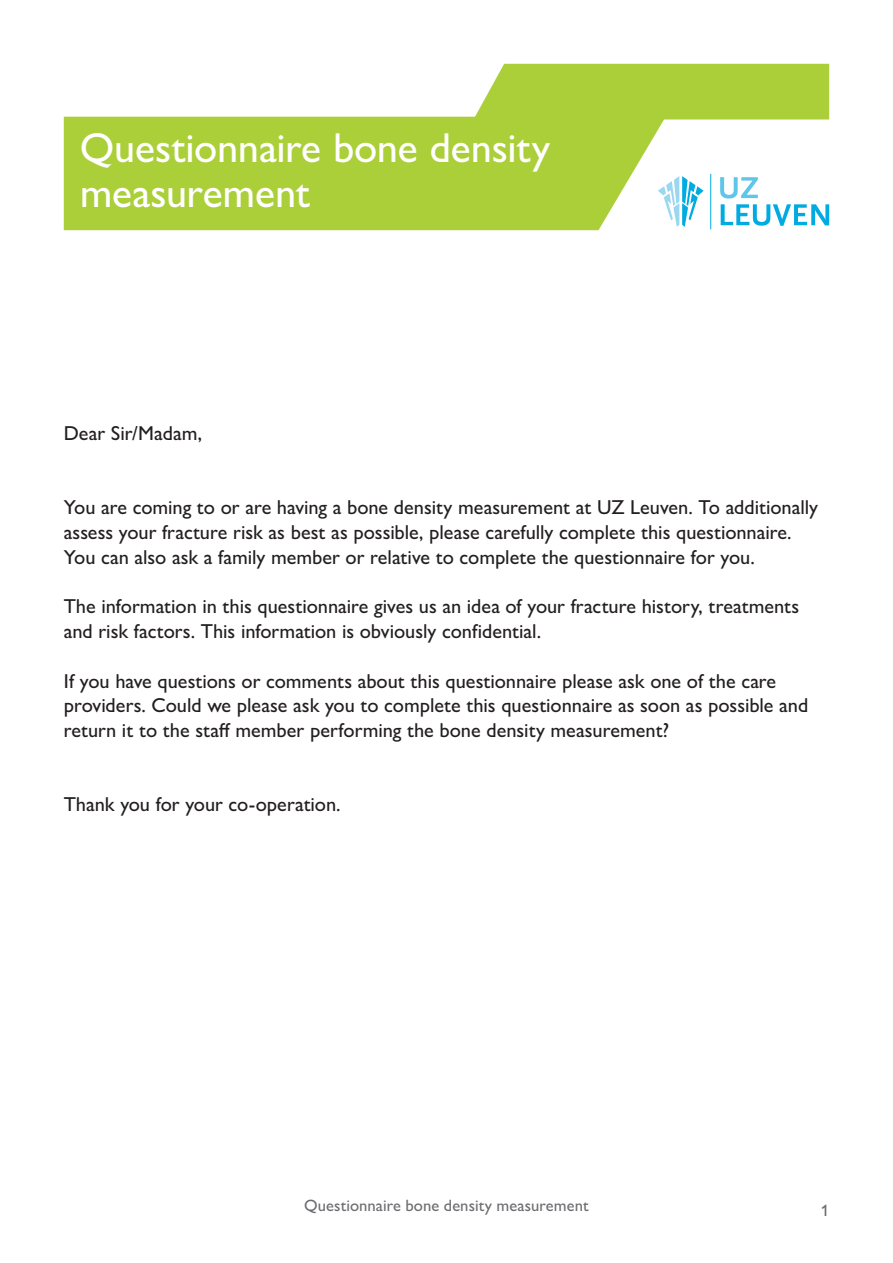
<style>
.page{position:relative;width:893px;height:1263px;background:#fff}
.page>*{position:absolute;margin:0;border:0;box-sizing:border-box;transform-origin:0 0}
.t1{font:500 42px/45px "Gill Sans Nova";letter-spacing:-.005em;color:#fff}
.t2{font:500 20.25px/24.8px "Gill Sans Nova";color:#231f20}
.t3{font:500 16.5px "Gill Sans Nova";letter-spacing:.005em;color:#6c6d70}
</style>
<div class="page">
<div style="left:64px;top:117px;width:602px;height:113px;background:#abcf38"></div>
<div style="left:473px;top:64px;width:356px;height:55px;background:#abcf38"></div>
<hr style="left:710px;top:174px;width:1px;height:55px;background:#00abe1">
<svg style="left:720px;top:177px;width:38px;height:21px"></svg>
<svg style="left:721px;top:204px;width:108px;height:22px"></svg>
<svg style="left:658px;top:176px;width:46px;height:51px"></svg>
<h1 class="t1" style="left:80px;top:125px;width:472px">Questionnaire bone density measurement</h1>
<p class="t2" style="left:64px;top:420px;width:140px">Dear Sir/Madam,</p>
<p class="t2" style="left:64px;top:495px;width:756px">You are coming to or are having a bone density measurement at UZ Leuven. To additionally assess your fracture risk as best as possible, please carefully complete this questionnaire.<br>You can also ask a family member or relative to complete the questionnaire for you.</p>
<p class="t2" style="left:64px;top:594px;width:737px">The information in this questionnaire gives us an idea of your fracture history, treatments and risk factors. This information is obviously confidential.</p>
<p class="t2" style="left:64px;top:668px;width:746px">If you have questions or comments about this questionnaire please ask one of the care providers. Could we please ask you to complete this questionnaire as soon as possible and return it to the staff member performing the bone density measurement?</p>
<p class="t2" style="left:64px;top:792px;width:278px">Thank you for your co-operation.</p>
<p class="t3" style="left:304px;top:1195px;width:286px">Questionnaire bone density measurement</p>
<p class="t3" style="left:821px;top:1200px;width:10px">1</p>
</div>
